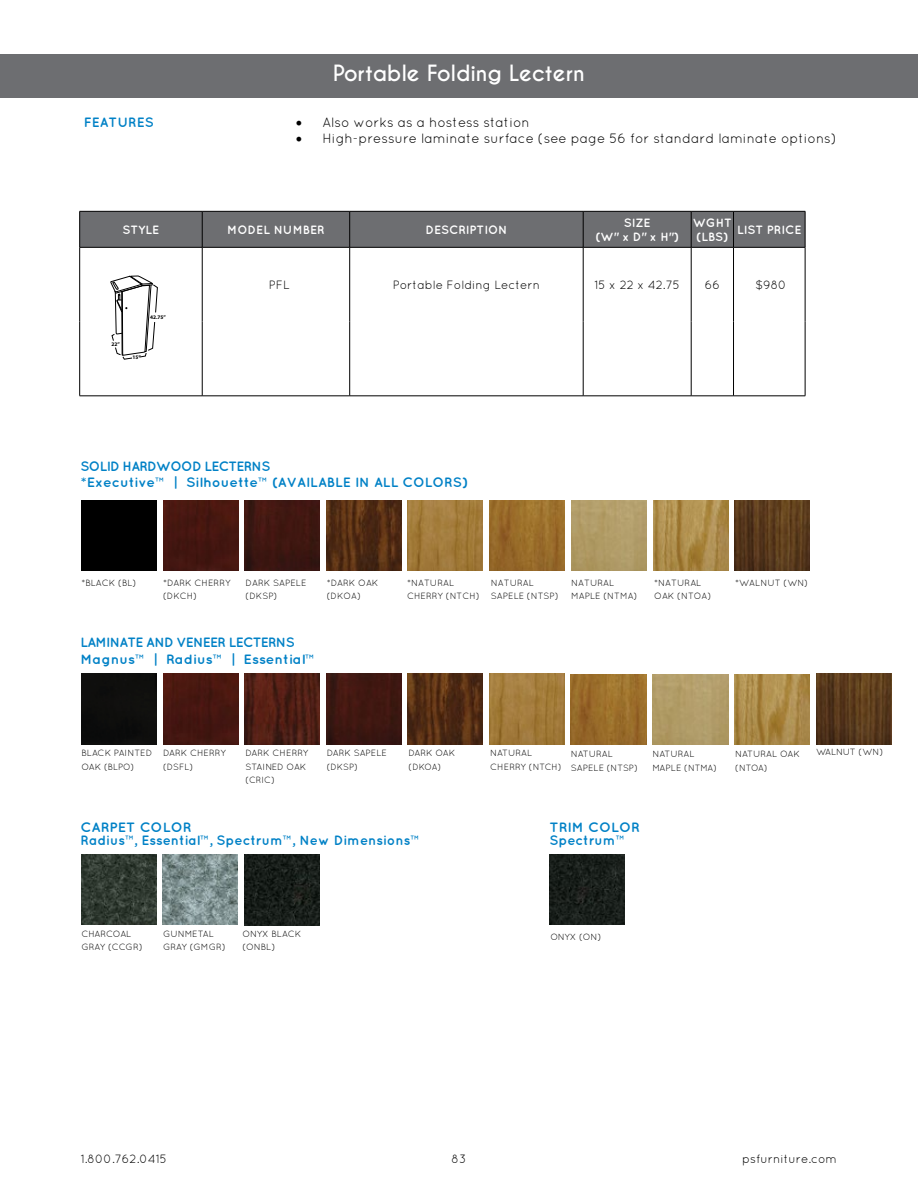
<style>
.page{position:relative;width:918px;height:1188px;background:#fff}
.page>*{position:absolute;margin:0;border:0;box-sizing:border-box;transform-origin:0 0}
.t1{font:700 21px "Caviar Dreams";color:#fff}
.t2{font:700 13.5px/12.8px "Quicksand";color:#0081c6;scale:1.05 1}
.t3{font:13.5px "Quicksand";color:#000}
.t4{font:700 13.5px/16.4px "Quicksand";color:#0081c6}
.t5{font:700 13.5px "Quicksand";letter-spacing:-.05em;color:#0081c6}
.t6{font:12px "Quicksand";color:#000}
.t7{font:700 12px/14.4px "Quicksand";color:#fff;text-align:center}
.t8{font:9px/13.5px "Quicksand";color:#000}
.t9{font:9px/13.5px "Quicksand";color:#000}
.t10{font:9px/13.5px "Quicksand";letter-spacing:-.02em;color:#000}
.t11{font:700 5.4px "Myriad";color:#000}
.s1{font-family:"Minion Pro";font-size:18px}
</style>
<div class="page">
<div style="left:0;top:54px;width:918px;height:43px;background:#6d6e71"></div>
<div style="left:80px;top:212px;width:725px;height:35px;background:#6d6e71"></div>
<hr style="left:583px;top:248px;width:1px;height:74px;background:#000">
<hr style="left:691px;top:248px;width:1px;height:74px;background:#000">
<hr style="left:733px;top:248px;width:1px;height:74px;background:#000">
<hr style="left:805px;top:248px;width:1px;height:74px;background:#000">
<hr style="left:583px;top:247px;width:108px;height:1px;background:#000">
<hr style="left:691px;top:247px;width:43px;height:1px;background:#000">
<hr style="left:734px;top:247px;width:71px;height:1px;background:#000">
<hr style="left:79px;top:247px;width:123px;height:1px;background:#000">
<hr style="left:79px;top:248px;width:1px;height:74px;background:#000">
<hr style="left:202px;top:247px;width:148px;height:1px;background:#000">
<hr style="left:202px;top:248px;width:1px;height:74px;background:#000">
<hr style="left:350px;top:247px;width:233px;height:1px;background:#000">
<hr style="left:349px;top:248px;width:1px;height:74px;background:#000">
<hr style="left:79px;top:322px;width:1px;height:74px;background:#000">
<hr style="left:202px;top:322px;width:1px;height:74px;background:#000">
<hr style="left:349px;top:322px;width:1px;height:74px;background:#000">
<hr style="left:583px;top:322px;width:1px;height:74px;background:#000">
<hr style="left:691px;top:322px;width:1px;height:74px;background:#000">
<hr style="left:733px;top:322px;width:1px;height:74px;background:#000">
<hr style="left:805px;top:322px;width:1px;height:74px;background:#000">
<hr style="left:79px;top:396px;width:123px;height:1px;background:#000">
<hr style="left:202px;top:396px;width:148px;height:1px;background:#000">
<hr style="left:350px;top:396px;width:233px;height:1px;background:#000">
<hr style="left:583px;top:396px;width:108px;height:1px;background:#000">
<hr style="left:691px;top:396px;width:43px;height:1px;background:#000">
<hr style="left:734px;top:396px;width:71px;height:1px;background:#000">
<hr style="left:79px;top:211px;width:123px;height:1px;background:#000">
<hr style="left:202px;top:211px;width:148px;height:1px;background:#000">
<hr style="left:202px;top:212px;width:1px;height:35px;background:#000">
<hr style="left:350px;top:211px;width:233px;height:1px;background:#000">
<hr style="left:349px;top:212px;width:1px;height:35px;background:#000">
<hr style="left:583px;top:211px;width:108px;height:1px;background:#000">
<hr style="left:583px;top:212px;width:1px;height:35px;background:#000">
<hr style="left:691px;top:211px;width:43px;height:1px;background:#000">
<hr style="left:691px;top:212px;width:1px;height:35px;background:#000">
<hr style="left:734px;top:211px;width:71px;height:1px;background:#000">
<hr style="left:733px;top:212px;width:1px;height:35px;background:#000">
<hr style="left:805px;top:212px;width:1px;height:35px;background:#000">
<hr style="left:79px;top:212px;width:1px;height:35px;background:#000">
<div style="left:81px;top:500px;width:76px;height:71px;background:#000"></div>
<div style="left:81px;top:674px;width:75px;height:71px;background:#0f0f0d"></div>
<img style="left:163px;top:500px;width:76px;height:71px">
<img style="left:163px;top:674px;width:76px;height:71px">
<img style="left:245px;top:500px;width:75px;height:71px">
<img style="left:245px;top:674px;width:75px;height:71px">
<img style="left:81px;top:854px;width:75px;height:71px">
<img style="left:326px;top:500px;width:75px;height:71px">
<img style="left:326px;top:674px;width:75px;height:71px">
<img style="left:162px;top:854px;width:76px;height:71px">
<img style="left:408px;top:500px;width:75px;height:71px">
<img style="left:408px;top:674px;width:75px;height:71px">
<img style="left:489px;top:500px;width:76px;height:71px">
<img style="left:489px;top:674px;width:76px;height:71px">
<img style="left:571px;top:500px;width:75px;height:71px">
<img style="left:571px;top:674px;width:75px;height:71px">
<img style="left:549px;top:854px;width:76px;height:71px">
<img style="left:244px;top:855px;width:75px;height:70px">
<img style="left:653px;top:500px;width:75px;height:71px">
<img style="left:653px;top:674px;width:75px;height:71px">
<img style="left:734px;top:500px;width:76px;height:71px">
<img style="left:816px;top:674px;width:75px;height:71px">
<img style="left:734px;top:674px;width:75px;height:71px">
<svg style="left:111px;top:276px;width:47px;height:84px"></svg>
<h1 class="t1" style="left:333px;top:60px;width:253px">Portable Folding Lectern</h1>
<h2 class="t4" style="left:84px;top:114px;width:72px">FEATURES</h2>
<h2 class="t3" style="left:295px;top:114px;width:236px"><span class="s1">•</span> Also works as a hostess station</h2>
<h2 class="t3" style="left:295px;top:131px;width:543px"><span class="s1">•</span> High-pressure laminate surface (see page 56 for standard laminate options)</h2>
<h3 class="t7" style="left:123px;top:222px;width:38px">STYLE</h3>
<h3 class="t7" style="left:227px;top:222px;width:99px">MODEL NUMBER</h3>
<h3 class="t7" style="left:425px;top:222px;width:84px">DESCRIPTION</h3>
<h3 class="t7" style="left:595px;top:215px;width:85px">SIZE<br>(W" x D" x H")</h3>
<h3 class="t7" style="left:693px;top:215px;width:41px;text-align:left">WGHT (LBS)</h3>
<h3 class="t7" style="left:737px;top:222px;width:66px">LIST PRICE</h3>
<h3 class="t6" style="left:269px;top:278px;width:23px">PFL</h3>
<h3 class="t6" style="left:393px;top:278px;width:149px">Portable Folding Lectern</h3>
<h3 class="t6" style="left:594px;top:278px;width:87px">15 x 22 x 42.75</h3>
<h3 class="t6" style="left:705px;top:278px;width:17px">66</h3>
<h3 class="t6" style="left:755px;top:278px;width:33px">$980</h3>
<p class="t11" style="left:111px;top:341px;width:10px">22”</p>
<p class="t11" style="left:150px;top:314px;width:17px">42.75”</p>
<p class="t11" style="left:132px;top:354px;width:10px">15”</p>
<h2 class="t4" style="left:81px;top:458px;width:389px">SOLID HARDWOOD LECTERNS<br>*Executive™ | Silhouette™ (AVAILABLE IN ALL COLORS)</h2>
<p class="t9" style="left:81px;top:576px;width:56px">*BLACK (BL)</p>
<p class="t9" style="left:163px;top:576px;width:69px">*DARK CHERRY (DKCH)</p>
<p class="t9" style="left:246px;top:576px;width:62px">DARK SAPELE (DKSP)</p>
<p class="t9" style="left:327px;top:576px;width:53px">*DARK OAK (DKOA)</p>
<h2 class="t5" style="left:81px;top:634px;width:216px">LAMINATE AND VENEER LECTERNS</h2>
<h2 class="t2" style="left:81px;top:652px;width:225px">Magnus™ | Radius™ | Essential™</h2>
<p class="t9" style="left:407px;top:576px;width:74px">*NATURAL<br>CHERRY (NTCH)</p>
<p class="t9" style="left:491px;top:576px;width:69px">NATURAL<br>SAPELE (NTSP)</p>
<p class="t9" style="left:571px;top:576px;width:68px">NATURAL<br>MAPLE (NTMA)</p>
<p class="t9" style="left:654px;top:576px;width:58px">*NATURAL<br>OAK (NTOA)</p>
<p class="t9" style="left:735px;top:576px;width:74px">*WALNUT (WN)</p>
<p class="t8" style="left:81px;top:746px;width:72px">BLACK PAINTED<br>OAK (BLPO)</p>
<p class="t8" style="left:163px;top:746px;width:64px">DARK CHERRY (DSFL)</p>
<p class="t8" style="left:246px;top:746px;width:64px">DARK CHERRY<br>STAINED OAK (CRIC)</p>
<p class="t8" style="left:327px;top:746px;width:62px">DARK SAPELE (DKSP)</p>
<p class="t10" style="left:409px;top:746px;width:48px">DARK OAK (DKOA)</p>
<p class="t8" style="left:490px;top:746px;width:73px">NATURAL<br>CHERRY (NTCH)</p>
<p class="t8" style="left:571px;top:747px;width:69px">NATURAL<br>SAPELE (NTSP)</p>
<p class="t8" style="left:653px;top:747px;width:66px">NATURAL<br>MAPLE (NTMA)</p>
<p class="t8" style="left:735px;top:747px;width:66px">NATURAL OAK</p>
<p class="t8" style="left:816px;top:745px;width:69px">WALNUT (WN)</p>
<p class="t8" style="left:735px;top:761px;width:34px">(NTOA)</p>
<h2 class="t2" style="left:81px;top:821px;width:324px">CARPET COLOR<br>Radius™, Essential™, Spectrum™, New Dimensions™</h2>
<h2 class="t2" style="left:549px;top:821px;width:88px">TRIM COLOR<br>Spectrum™</h2>
<p class="t8" style="left:81px;top:927px;width:63px">CHARCOAL<br>GRAY (CCGR)</p>
<p class="t8" style="left:163px;top:927px;width:64px">GUNMETAL<br>GRAY (GMGR)</p>
<p class="t8" style="left:243px;top:927px;width:60px">ONYX BLACK (ONBL)</p>
<p class="t8" style="left:550px;top:930px;width:53px">ONYX (ON)</p>
<h3 class="t6" style="left:81px;top:1152px;width:88px">1.800.762.0415</h3>
<h3 class="t6" style="left:452px;top:1152px;width:16px">83</h3>
<h3 class="t6" style="left:742px;top:1152px;width:96px">psfurniture.com</h3>
</div>
